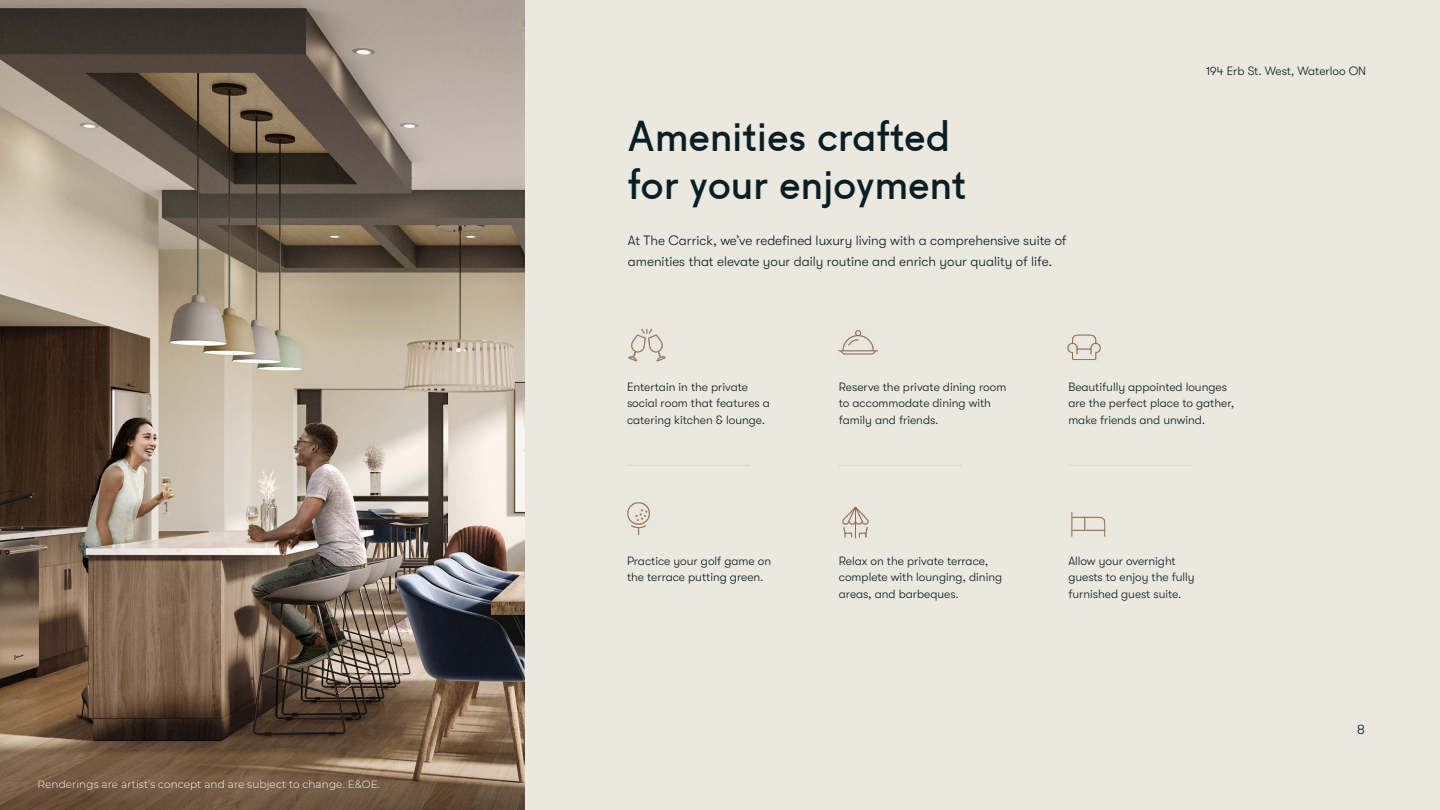
<style>
.page{position:relative;width:1440px;height:810px;background:#fff}
.page>*{position:absolute;margin:0;border:0;box-sizing:border-box;transform-origin:0 0}
.t1{font:41.25px/48px "Fugue";letter-spacing:.02em;color:#091e25}
.t2{font:300 13.5px/21px "GT Walsheim";color:#091e25}
.t3{font:300 12px/16.5px "GT Walsheim";color:#091e25}
.t4{font:300 10.5px "Montserrat";letter-spacing:.01em;color:#fff}
</style>
<div class="page">
<div style="left:0;top:0;width:1440px;height:810px;background:linear-gradient(to bottom,#ebe8e0,#ebe8e0)"></div>
<img style="left:0;top:0;width:524px;height:810px">
<img style="left:627px;top:502px;width:23px;height:34px">
<img style="left:1071px;top:512px;width:35px;height:25px">
<img style="left:1067px;top:334px;width:34px;height:26px">
<img style="left:839px;top:330px;width:39px;height:25px">
<img style="left:842px;top:506px;width:27px;height:33px">
<img style="left:628px;top:328px;width:38px;height:34px">
<hr style="left:627px;top:465px;width:123px;height:1px;background:#dcd6c8">
<hr style="left:839px;top:465px;width:123px;height:1px;background:#dcd6c8">
<hr style="left:1068px;top:465px;width:123px;height:1px;background:#dcd6c8">
<p class="t4" style="left:38px;top:777px;width:344px">Renderings are artist’s concept and are subject to change. E&amp;OE.</p>
<h1 class="t1" style="left:628px;top:112px;width:340px">Amenities crafted for your enjoyment</h1>
<p class="t2" style="left:628px;top:230px;width:440px">At The Carrick, we’ve redefined luxury living with a comprehensive suite of amenities that elevate your daily routine and enrich your quality of life.</p>
<p class="t3" style="left:1206px;top:63px;width:162px">194 Erb St. West, Waterloo ON</p>
<p class="t3" style="left:627px;top:378px;width:145px">Entertain in the private social room that features a catering kitchen &amp; lounge.</p>
<p class="t3" style="left:839px;top:378px;width:169px">Reserve the private dining room to accommodate dining with family and friends.</p>
<p class="t3" style="left:1068px;top:378px;width:168px">Beautifully appointed lounges are the perfect place to gather, make friends and unwind.</p>
<p class="t3" style="left:627px;top:553px;width:146px">Practice your golf game on the terrace putting green.</p>
<p class="t3" style="left:1068px;top:553px;width:128px">Allow your overnight guests to enjoy the fully furnished guest suite.</p>
<p class="t3" style="left:839px;top:553px;width:165px">Relax on the private terrace, complete with lounging, dining areas, and barbeques.</p>
<p class="t2" style="left:1357px;top:719px;width:9px">8</p>
</div>
